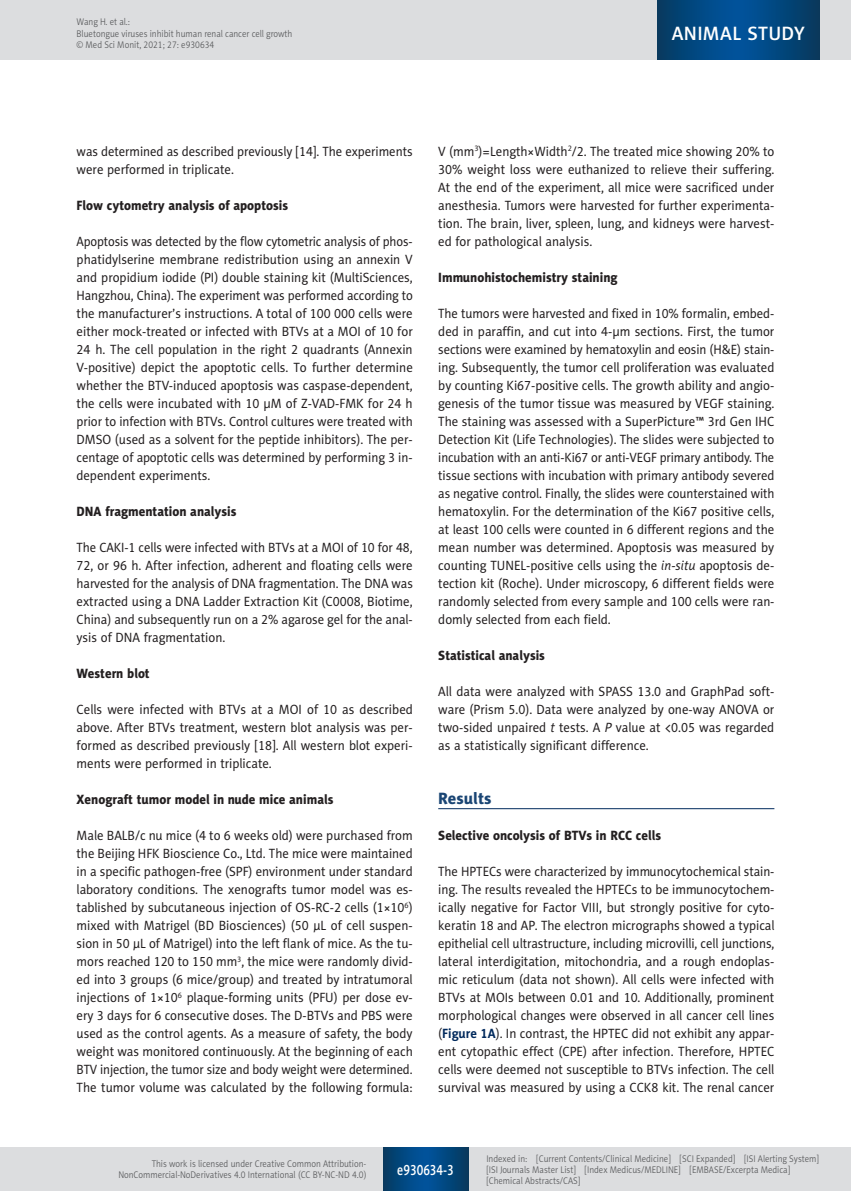
<style>
.page{position:relative;width:851px;height:1191px;background:#fff}
.page>*{position:absolute;margin:0;border:0;box-sizing:border-box;transform-origin:0 0}
.t1{font:19.5px "Naomi Sans EFN Medium";letter-spacing:.015em;color:#fff}
.MSM_Headline_1{font:16.5px "Naomi Sans EFN Heavy";color:#1a4574}
.MSM_e-PAGINA{font:15px "Naomi Sans EFN Medium";color:#fff;scale:.8 1}
.MSM_Body{font:13.5px/18px "Naomi Sans EFN";color:#231f20;text-align:justify;scale:.94 1}
.MSM_Body-2{font:13.5px/18px "Naomi Sans EFN";color:#231f20;text-align:justify;scale:.95 1}
.MSM_Body-3{font:13.5px/18px "Naomi Sans EFN";color:#231f20;text-align:justify;scale:.93 1}
.MSM_Headline_2{font:13.5px "Naomi Sans EFN Heavy";color:#231f20;scale:.95 1}
.MSM_pagina_zywa{font:9.75px/11.2px "Naomi Sans EFN Light";color:#57585a;scale:.9 1}
.MSM_pagina_sygnatura{font:9.75px "Naomi Sans EFN Light";color:#57585a;scale:.9 1}
.s1{font-style:italic}
.s2{font-weight:700;color:#00295c}
</style>
<div class="page">
<hr style="left:438px;top:808px;width:336px;height:1px;background:#00295c">
<div style="left:0;top:1148px;width:850px;height:43px;background:#dcdddf"></div>
<svg style="left:383px;top:1147px;width:85px;height:43px;background:#02477e"></svg>
<div style="left:0;top:0;width:850px;height:60px;background:#dcdddf"></div>
<svg style="left:657px;top:0;width:162px;height:60px;background:#02477e"></svg>
<p class="MSM_pagina_zywa" style="left:77px;top:16px;width:241px">Wang H. et al.:<br>Bluetongue viruses inhibit human renal cancer cell growth</p>
<p class="MSM_pagina_sygnatura" style="left:77px;top:39px;width:154px">© Med Sci Monit, 2021; 27: e930634</p>
<h1 class="t1" style="left:671px;top:22px;width:134px">ANIMAL STUDY</h1>
<p class="MSM_Body" style="left:77px;top:142px;width:359px">was determined as described previously [14]. The experiments were performed in triplicate.</p>
<p class="MSM_Headline_2" style="left:77px;top:197px;width:224px">Flow cytometry analysis of apoptosis</p>
<p class="MSM_Body-3" style="left:77px;top:232px;width:363px">Apoptosis was detected by the flow cytometric analysis of phos&shy;phatidylserine membrane redistribution using an annexin V and propidium iodide (PI) double staining kit (MultiSciences, Hangzhou, China). The experiment was performed according to the manufacturer’s instructions. A total of 100 000 cells were either mock-treated or infected with BTVs at a MOI of 10 for 24 h. The cell population in the right 2 quadrants (Annexin V-positive) depict the apoptotic cells. To further determine whether the BTV-induced apoptosis was caspase-dependent, the cells were incubated with 10 μM of Z-VAD-FMK for 24 h prior to infection with BTVs. Control cultures were treated with DMSO (used as a solvent for the peptide inhibitors). The per&shy;centage of apoptotic cells was determined by performing 3 in&shy;dependent experiments.</p>
<p class="MSM_Headline_2" style="left:77px;top:503px;width:170px">DNA fragmentation analysis</p>
<p class="MSM_Body" style="left:77px;top:538px;width:359px">The CAKI-1 cells were infected with BTVs at a MOI of 10 for 48, 72, or 96 h. After infection, adherent and floating cells were harvested for the analysis of DNA fragmentation. The DNA was extracted using a DNA Ladder Extraction Kit (C0008, Biotime, China) and subsequently run on a 2% agarose gel for the anal&shy;ysis of DNA fragmentation.</p>
<p class="MSM_Headline_2" style="left:77px;top:665px;width:78px">Western blot</p>
<p class="MSM_Body-2" style="left:77px;top:700px;width:355px">Cells were infected with BTVs at a MOI of 10 as described above. After BTVs treatment, western blot analysis was per&shy;formed as described previously [18]. All western blot experi&shy;ments were performed in triplicate.</p>
<p class="MSM_Headline_2" style="left:77px;top:791px;width:272px">Xenograft tumor model in nude mice animals</p>
<p class="MSM_Body-2" style="left:77px;top:826px;width:355px">Male BALB/c nu mice (4 to 6 weeks old) were purchased from the Beijing HFK Bioscience Co., Ltd. The mice were maintained in a specific pathogen-free (SPF) environment under standard laboratory conditions. The xenografts tumor model was es&shy;tablished by subcutaneous injection of OS-RC-2 cells (1×10<sup>6</sup>) mixed with Matrigel (BD Biosciences) (50 µL of cell suspen&shy;sion in 50 µL of Matrigel) into the left flank of mice. As the tu&shy;mors reached 120 to 150 mm<sup>3</sup>, the mice were randomly divid&shy;ed into 3 groups (6 mice/group) and treated by intratumoral injections of 1×10<sup>6</sup> plaque-forming units (PFU) per dose ev&shy;ery 3 days for 6 consecutive doses. The D-BTVs and PBS were used as the control agents. As a measure of safety, the body weight was monitored continuously. At the beginning of each BTV injection, the tumor size and body weight were determined.<br>The tumor volume was calculated by the following formula:</p>
<p class="MSM_Body-2" style="left:438px;top:142px;width:355px">V (mm<sup>3</sup>)=Length×Width<sup>2</sup>/2. The treated mice showing 20% to 30% weight loss were euthanized to relieve their suffering.<br>At the end of the experiment, all mice were sacrificed under anesthesia. Tumors were harvested for further experimenta&shy;tion. The brain, liver, spleen, lung, and kidneys were harvest&shy;ed for pathological analysis.</p>
<p class="MSM_Headline_2" style="left:438px;top:269px;width:190px">Immunohistochemistry staining</p>
<p class="MSM_Body" style="left:438px;top:304px;width:359px">The tumors were harvested and fixed in 10% formalin, embed&shy;ded in paraffin, and cut into 4-μm sections. First, the tumor sections were examined by hematoxylin and eosin (H&amp;E) stain&shy;ing. Subsequently, the tumor cell proliferation was evaluated by counting Ki67-positive cells. The growth ability and angio&shy;genesis of the tumor tissue was measured by VEGF staining.<br>The staining was assessed with a SuperPicture™ 3rd Gen IHC Detection Kit (Life Technologies). The slides were subjected to incubation with an anti-Ki67 or anti-VEGF primary antibody. The tissue sections with incubation with primary antibody severed as negative control. Finally, the slides were counterstained with hematoxylin. For the determination of the Ki67 positive cells, at least 100 cells were counted in 6 different regions and the mean number was determined. Apoptosis was measured by counting TUNEL-positive cells using the <span class="s1">in-situ</span> apoptosis de&shy;tection kit (Roche). Under microscopy, 6 different fields were randomly selected from every sample and 100 cells were ran&shy;domly selected from each field.</p>
<p class="MSM_Headline_2" style="left:438px;top:647px;width:114px">Statistical analysis</p>
<p class="MSM_Body-2" style="left:438px;top:682px;width:355px">All data were analyzed with SPASS 13.0 and GraphPad soft&shy;ware (Prism 5.0). Data were analyzed by one-way ANOVA or two-sided unpaired <span class="s1">t</span> tests. A <span class="s1">P</span> value at &lt;0.05 was regarded as a statistically significant difference.</p>
<p class="MSM_Headline_1" style="left:438px;top:788px;width:55px">Results</p>
<p class="MSM_Headline_2" style="left:438px;top:827px;width:236px">Selective oncolysis of BTVs in RCC cells</p>
<p class="MSM_Body" style="left:438px;top:862px;width:359px">The HPTECs were characterized by immunocytochemical stain&shy;ing. The results revealed the HPTECs to be immunocytochem&shy;ically negative for Factor VIII, but strongly positive for cyto&shy;keratin 18 and AP. The electron micrographs showed a typical epithelial cell ultrastructure, including microvilli, cell junctions, lateral interdigitation, mitochondria, and a rough endoplas&shy;mic reticulum (data not shown). All cells were infected with BTVs at MOIs between 0.01 and 10. Additionally, prominent morphological changes were observed in all cancer cell lines (<span class="s2">Figure 1A</span>). In contrast, the HPTEC did not exhibit any appar&shy;ent cytopathic effect (CPE) after infection. Therefore, HPTEC cells were deemed not susceptible to BTVs infection. The cell survival was measured by using a CCK8 kit. The renal cancer</p>
<p class="MSM_pagina_zywa" style="left:118px;top:1158px;width:277px;text-align:right">This work is licensed under Creative Common Attribution-<br>NonCommercial-NoDerivatives 4.0 International (CC BY-NC-ND 4.0)</p>
<p class="MSM_e-PAGINA" style="left:397px;top:1160px;width:72px">e930634-3</p>
<p class="MSM_pagina_zywa" style="left:486px;top:1152px;width:371px">Indexed in: [Current Contents/Clinical Medicine] [SCI Expanded] [ISI Alerting System] [ISI Journals Master List] [Index Medicus/MEDLINE] [EMBASE/Excerpta Medica] [Chemical Abstracts/CAS]</p>
</div>
